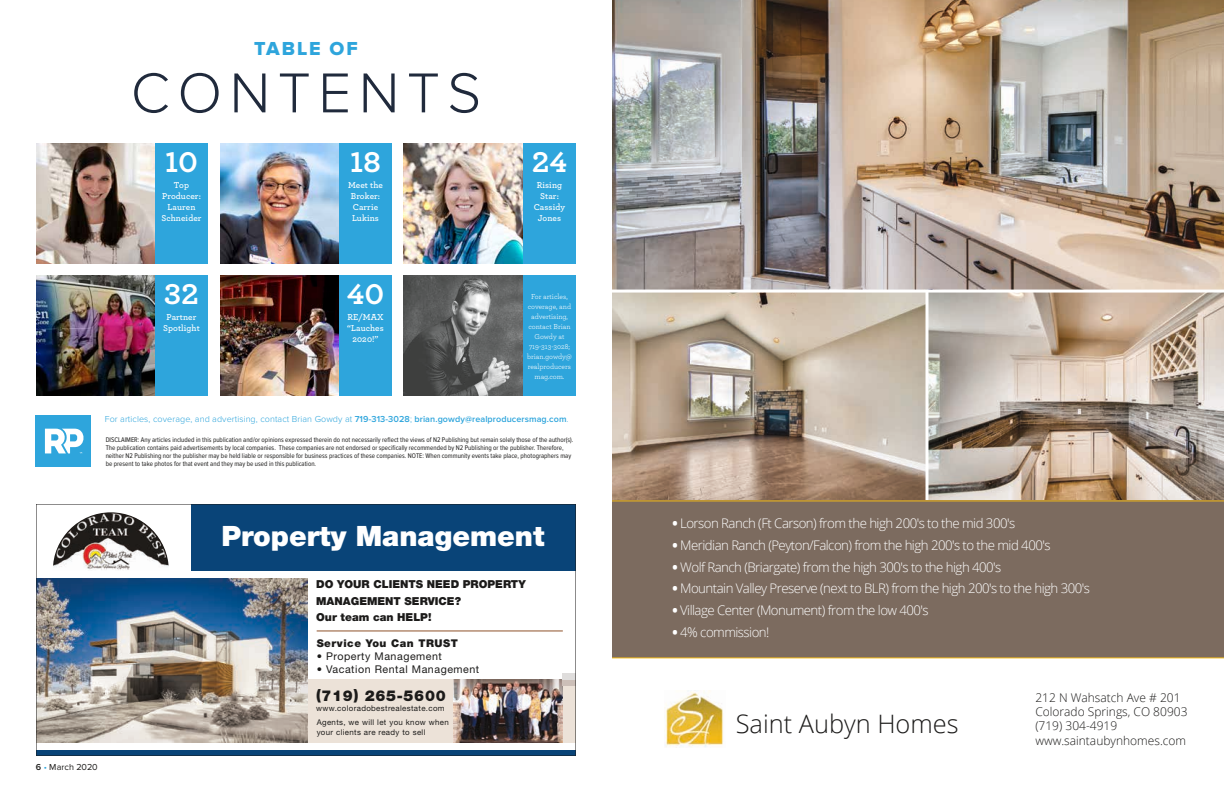
<style>
.page{position:relative;width:1224px;height:792px;background:#fff}
.page>*{position:absolute;margin:0;border:0;box-sizing:border-box;transform-origin:0 0}
.t1{font:300 58.3px "Proxima Nova";letter-spacing:.13em;color:#202a3c}
.t2{font:700 30px "Archer Pro";color:#fff}
.t3{font:900 28.1px "Helvetica Neue LT Std";color:#fff}
.t4{font:300 25.4px "Open Sans";color:#1c1b1a}
.t5{font:19.5px "Proxima Nova Extrabld";letter-spacing:.1em;color:#2ea5dc}
.t6{font:900 15px "Helvetica Neue LT Std";letter-spacing:.045em;color:#1c1b1a}
.t7{font:300 13.2px "Open Sans";letter-spacing:-.04em;color:#fff}
.t8{font:300 12px/14.4px "Open Sans";color:#1c1b1a}
.t9{font:900 11px/16.6px "Helvetica Neue LT Std";color:#1c1b1a}
.t10{font:10.7px "Helvetica Neue LT Std";letter-spacing:.05em;color:#1c1b1a}
.t11{font:900 10.7px "Helvetica Neue LT Std";letter-spacing:.05em;color:#1c1b1a}
.t12{font:600 9px/11px "Archer Pro";letter-spacing:.01em;color:#fff;text-align:center}
.t13{font:300 9px "Proxima Nova";letter-spacing:.01em;color:#2ea5dc}
.t14{font:9px "Proxima Nova";letter-spacing:.005em;color:#1c1b1a}
.t15{font:7.9px/14.5px "Helvetica Neue LT Std";letter-spacing:.045em;color:#1c1b1a}
.t16{font:7.5px/10px "Archer Pro";color:#fff;text-align:center}
.t17{font:7px/8px "Proxima Nova Cond";color:#1c1b1a}
.s1{font-weight:600}
.s2{color:#2ea5dc}
.s3{font-weight:800}
</style>
<div class="page">
<img style="left:36px;top:504px;width:540px;height:252px">
<img style="left:665px;top:690px;width:58px;height:57px">
<img style="left:612px;top:0;width:612px;height:290px">
<img style="left:612px;top:293px;width:612px;height:207px">
<hr style="left:926px;top:291px;width:2px;height:210px;background:#fff">
<div style="left:612px;top:501px;width:612px;height:157px;background:#7c6b5f"></div>
<hr style="left:612px;top:657px;width:612px;height:1px;background:#f5bb18">
<hr style="left:612px;top:500px;width:612px;height:1px;background:#f5bb18">
<div style="left:36px;top:415px;width:55px;height:51px;background:#2ea5dc"></div>
<svg style="left:45px;top:429px;width:39px;height:24px"></svg>
<img style="left:36px;top:143px;width:119px;height:121px">
<div style="left:155px;top:143px;width:53px;height:121px;background:#2ea5dc"></div>
<img style="left:36px;top:276px;width:119px;height:120px">
<div style="left:155px;top:276px;width:53px;height:120px;background:#2ea5dc"></div>
<img style="left:404px;top:143px;width:119px;height:121px">
<div style="left:523px;top:143px;width:53px;height:121px;background:#2ea5dc"></div>
<img style="left:220px;top:276px;width:119px;height:120px">
<div style="left:339px;top:276px;width:53px;height:120px;background:#2ea5dc"></div>
<img style="left:220px;top:143px;width:119px;height:121px">
<div style="left:339px;top:143px;width:53px;height:121px;background:#2ea5dc"></div>
<img style="left:404px;top:276px;width:119px;height:120px">
<div style="left:523px;top:276px;width:53px;height:120px;background:#2ea5dc"></div>
<h3 class="t5" style="left:254px;top:40px;width:105px">TABLE OF</h3>
<h1 class="t1" style="left:131px;top:66px;width:352px">CONTENTS</h1>
<h2 class="t2" style="left:165px;top:138px;width:35px">10</h2>
<p class="t12" style="left:161px;top:179px;width:42px">Top<br>Producer:<br>Lauren<br>Schneider</p>
<h2 class="t2" style="left:350px;top:138px;width:32px">18</h2>
<p class="t12" style="left:348px;top:179px;width:36px">Meet the<br>Broker:<br>Carrie<br>Lukins</p>
<h2 class="t2" style="left:532px;top:138px;width:37px">24</h2>
<p class="t12" style="left:534px;top:179px;width:33px">Rising<br>Star:<br>Cassidy<br>Jones</p>
<h2 class="t2" style="left:164px;top:270px;width:36px">32</h2>
<p class="t12" style="left:163px;top:311px;width:38px">Partner<br>Spotlight</p>
<h2 class="t2" style="left:347px;top:270px;width:39px">40</h2>
<p class="t12" style="left:347px;top:311px;width:38px">RE/MAX “Lauches<br>2020!”</p>
<p class="t16" style="left:527px;top:291px;width:46px">For articles, coverage, and advertising, contact Brian<br>Gowdy at<br>719-313-3028; brian.gowdy@ realproducers mag.com.</p>
<p class="t13" style="left:105px;top:415px;width:465px">For articles, coverage, and advertising, contact Brian Gowdy at <span class="s1">719-313-3028</span>; <span class="s1">brian.gowdy@realproducersmag.com</span>.</p>
<p class="t17" style="left:106px;top:436px;width:469px">DISCLAIMER: Any articles included in this publication and/or opinions expressed therein do not necessarily reflect the views of N2 Publishing but remain solely those of the author(s).<br>The publication contains paid advertisements by local companies. These companies are not endorsed or specifically recommended by N2 Publishing or the publisher. Therefore, neither N2 Publishing nor the publisher may be held liable or responsible for business practices of these companies. NOTE: When community events take place, photographers may be present to take photos for that event and they may be used in this publication.</p>
<p class="t14" style="left:36px;top:762px;width:63px"><span class="s1">6</span> <span class="s2">•</span> March 2020</p>
<h3 class="t3" style="left:221px;top:519px;width:325px">Property Management</h3>
<h3 class="t9" style="left:316px;top:576px;width:211px">DO YOUR CLIENTS NEED PROPERTY<br>MANAGEMENT SERVICE?<br>Our team can HELP!</h3>
<h3 class="t11" style="left:317px;top:637px;width:143px">Service You Can TRUST</h3>
<h3 class="t10" style="left:317px;top:650px;width:127px">• Property Management</h3>
<h3 class="t10" style="left:317px;top:663px;width:164px">• Vacation Rental Management</h3>
<h3 class="t6" style="left:316px;top:687px;width:131px">(719) 265-5600</h3>
<p class="t15" style="left:316px;top:701px;width:134px">www.coloradobestrealestate.com<br>Agents, we will let you know when</p>
<p class="t15" style="left:317px;top:725px;width:110px">your clients are ready to sell</p>
<h3 class="t7" style="left:673px;top:514px;width:344px"><span class="s3">•</span> Lorson Ranch (Ft Carson) from the high 200's to the mid 300's</h3>
<h3 class="t7" style="left:673px;top:536px;width:379px"><span class="s3">•</span> Meridian Ranch (Peyton/Falcon) from the high 200's to the mid 400's</h3>
<h3 class="t7" style="left:673px;top:558px;width:330px"><span class="s3">•</span> Wolf Ranch (Briargate) from the high 300's to the high 400's</h3>
<h3 class="t7" style="left:673px;top:580px;width:419px"><span class="s3">•</span> Mountain Valley Preserve (next to BLR) from the high 200's to the high 300's</h3>
<h3 class="t7" style="left:673px;top:601px;width:258px"><span class="s3">•</span> Village Center (Monument) from the low 400's</h3>
<h3 class="t7" style="left:673px;top:623px;width:98px"><span class="s3">•</span> 4% commission!</h3>
<h3 class="t4" style="left:736px;top:706px;width:224px">Saint Aubyn Homes</h3>
<h3 class="t8" style="left:1035px;top:690px;width:154px">212 N Wahsatch Ave # 201<br>Colorado Springs, CO 80903 (719) 304-4919 www.saintaubynhomes.com</h3>
</div>
